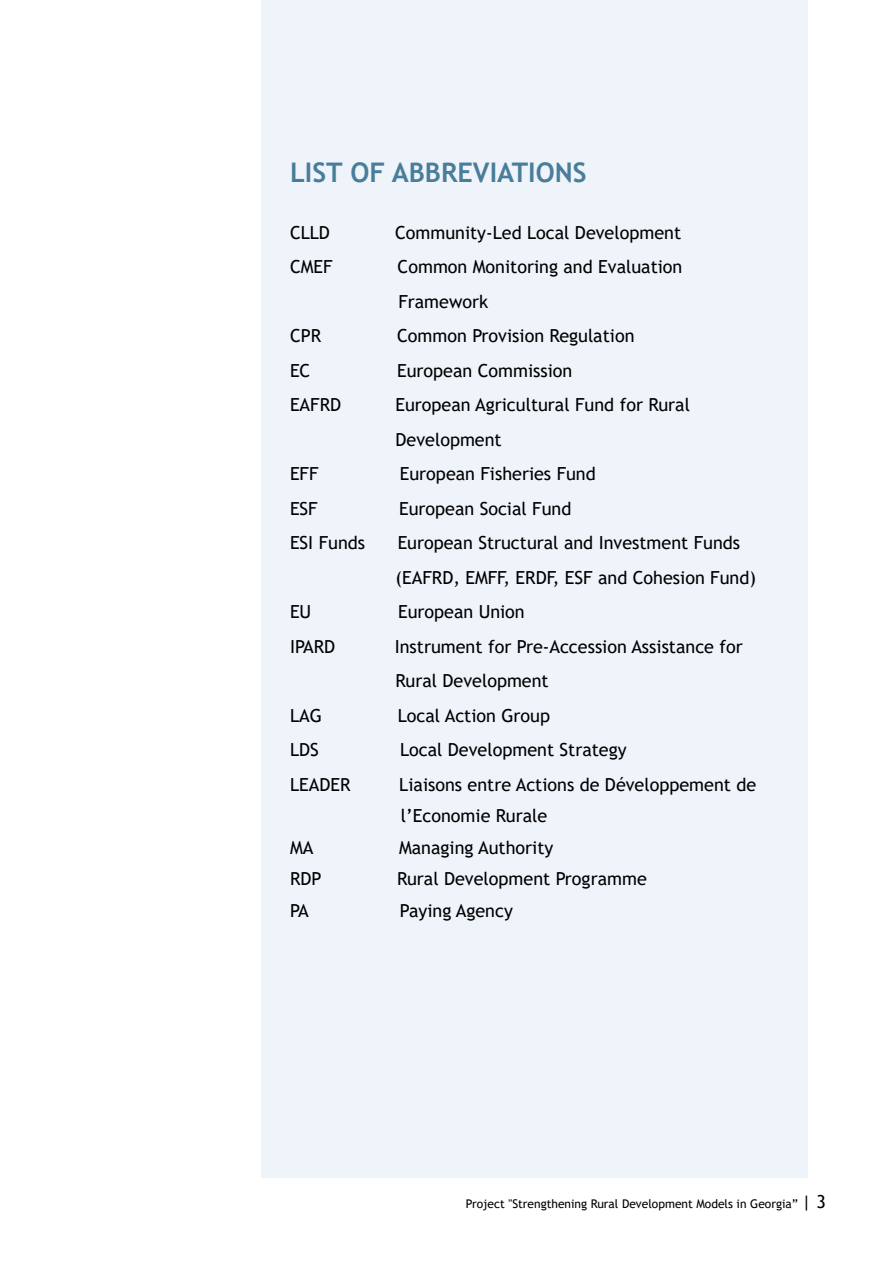
<style>
.page{position:relative;width:893px;height:1263px;background:#fff}
.page>*{position:absolute;margin:0;border:0;box-sizing:border-box;transform-origin:0 0}
.t1{font:700 27px "Trebuchet MS";color:#497d9a}
.t2{font:18px/34.5px "Trebuchet MS";color:#000}
.t3{font:12px "Trebuchet MS";color:#000}
.s1{font-size:18px}
</style>
<div class="page">
<div style="left:261px;top:0;width:547px;height:1177px;background:#eff4fb"></div>
<h1 class="t1" style="left:290px;top:155px;width:298px">LIST OF ABBREVIATIONS</h1>
<p class="t2" style="left:290px;top:215px;width:42px">CLLD</p>
<p class="t2" style="left:395px;top:215px;width:288px">Community-Led Local Development</p>
<p class="t2" style="left:290px;top:249px;width:44px">CMEF</p>
<p class="t2" style="left:398px;top:249px;width:286px">Common Monitoring and Evaluation<br>Framework</p>
<p class="t2" style="left:290px;top:318px;width:33px">CPR</p>
<p class="t2" style="left:397px;top:318px;width:239px">Common Provision Regulation</p>
<p class="t2" style="left:290px;top:353px;width:22px">EC</p>
<p class="t2" style="left:397px;top:353px;width:177px">European Commission</p>
<p class="t2" style="left:290px;top:387px;width:53px">EAFRD</p>
<p class="t2" style="left:395px;top:387px;width:296px">European Agricultural Fund for Rural<br>Development</p>
<p class="t2" style="left:290px;top:456px;width:30px">EFF</p>
<p class="t2" style="left:400px;top:456px;width:197px">European Fisheries Fund</p>
<p class="t2" style="left:290px;top:491px;width:29px">ESF</p>
<p class="t2" style="left:399px;top:491px;width:174px">European Social Fund</p>
<p class="t2" style="left:290px;top:525px;width:77px">ESI Funds</p>
<p class="t2" style="left:396px;top:525px;width:362px">European Structural and Investment Funds (EAFRD, EMFF, ERDF, ESF and Cohesion Fund)</p>
<p class="t2" style="left:290px;top:594px;width:23px">EU</p>
<p class="t2" style="left:398px;top:594px;width:128px">European Union</p>
<p class="t2" style="left:290px;top:629px;width:47px">IPARD</p>
<p class="t2" style="left:395px;top:629px;width:350px">Instrument for Pre-Accession Assistance for<br>Rural Development</p>
<p class="t2" style="left:290px;top:698px;width:33px">LAG</p>
<p class="t2" style="left:398px;top:698px;width:154px">Local Action Group</p>
<p class="t2" style="left:290px;top:732px;width:30px">LDS</p>
<p class="t2" style="left:400px;top:732px;width:228px">Local Development Strategy</p>
<p class="t2" style="left:290px;top:767px;width:62px">LEADER</p>
<p class="t2" style="left:399px;top:768px;width:358px;line-height:31.5px">Liaisons entre Actions de Développement de l’Economie Rurale</p>
<p class="t2" style="left:290px;top:830px;width:25px">MA</p>
<p class="t2" style="left:399px;top:830px;width:156px">Managing Authority</p>
<p class="t2" style="left:290px;top:861px;width:33px">RDP</p>
<p class="t2" style="left:397px;top:861px;width:251px">Rural Development Programme</p>
<p class="t2" style="left:290px;top:893px;width:20px">PA</p>
<p class="t2" style="left:400px;top:893px;width:115px">Paying Agency</p>
<p class="t3" style="left:466px;top:1196px;width:361px">Project "Strengthening Rural Development Models in Georgia” <span class="s1">| 3</span></p>
</div>
